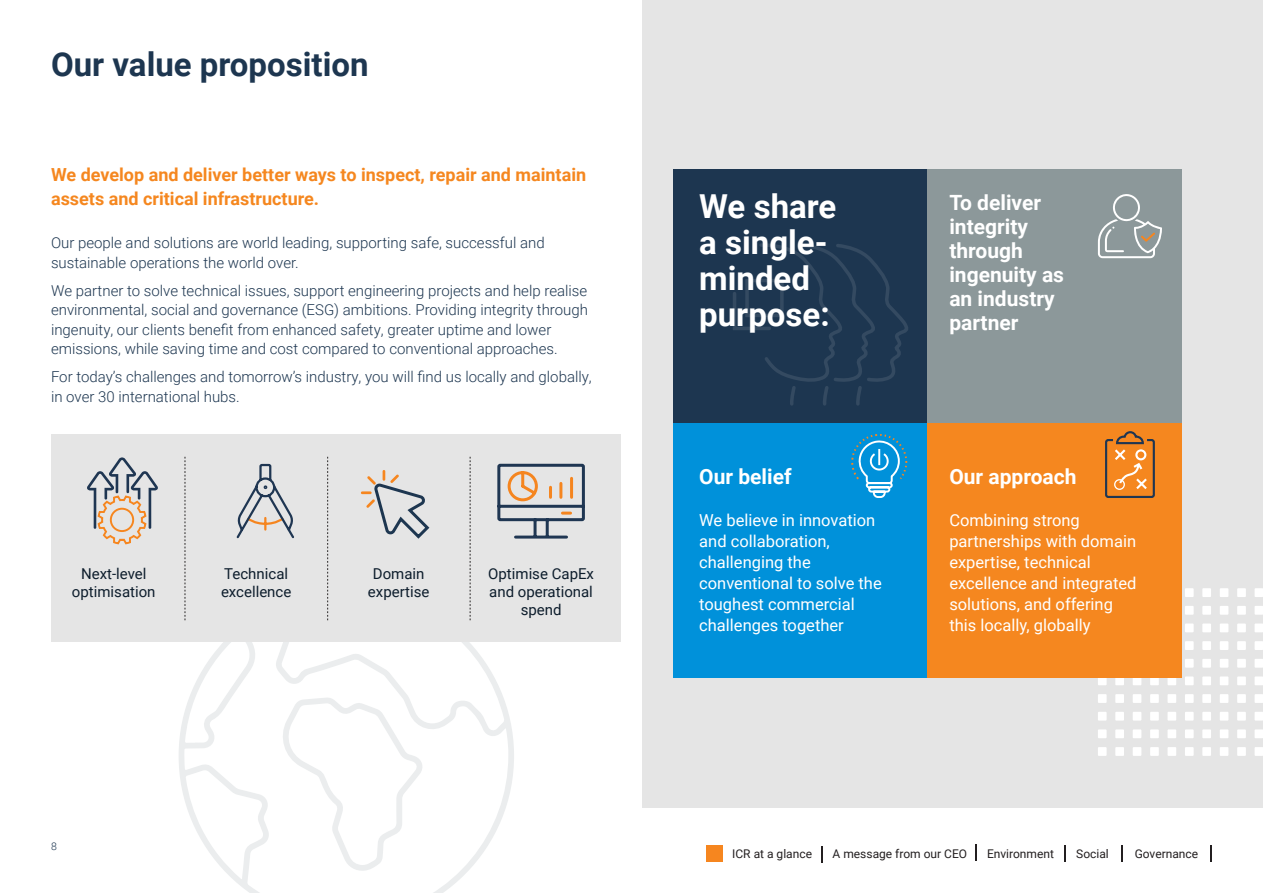
<style>
.page{position:relative;width:1263px;height:893px;background:#fff}
.page>*{position:absolute;margin:0;border:0;box-sizing:border-box;transform-origin:0 0}
.t1{font:700 33px/36px "Roboto";color:#fff}
.t2{font:700 33px "Roboto";color:#1d3650}
.t3{font:700 21px/24px "Roboto";color:#fff}
.t4{font:700 18px/24px "Roboto";color:#f5871f}
.t5{font:16.5px/21px "Roboto";color:#fff}
.Body_copy{font:300 15px/19.5px "Roboto";color:#1d3650}
.t6{font:15px "Roboto";color:#0d1d2c}
.t7{font:12px "Roboto";color:#231f20}
.t8{font:300 10.5px "Roboto";color:#1d3650}
</style>
<div class="page">
<svg style="left:821px;top:846px;width:2px;height:17px"></svg>
<svg style="left:1210px;top:845px;width:2px;height:16px"></svg>
<div style="left:706px;top:846px;width:16px;height:16px;background:#f6861f"></div>
<svg style="left:975px;top:844px;width:2px;height:17px"></svg>
<svg style="left:1064px;top:845px;width:1px;height:16px"></svg>
<svg style="left:1121px;top:845px;width:1px;height:16px"></svg>
<div style="left:642px;top:0;width:621px;height:808px;background:#e5e5e5"></div>
<svg style="left:179px;top:642px;width:335px;height:251px"></svg>
<svg style="left:278px;top:697px;width:147px;height:174px"></svg>
<div style="left:1185px;top:588px;width:9px;height:9px;background:#fff"></div>
<div style="left:1202px;top:588px;width:9px;height:9px;background:#fff"></div>
<div style="left:1220px;top:588px;width:8px;height:9px;background:#fff"></div>
<div style="left:1237px;top:588px;width:9px;height:9px;background:#fff"></div>
<div style="left:1254px;top:588px;width:9px;height:9px;background:#fff"></div>
<div style="left:1185px;top:606px;width:9px;height:9px;background:#fff"></div>
<div style="left:1202px;top:606px;width:9px;height:9px;background:#fff"></div>
<div style="left:1220px;top:606px;width:8px;height:9px;background:#fff"></div>
<div style="left:1237px;top:606px;width:9px;height:9px;background:#fff"></div>
<div style="left:1254px;top:606px;width:9px;height:9px;background:#fff"></div>
<div style="left:1185px;top:623px;width:9px;height:9px;background:#fff"></div>
<div style="left:1202px;top:623px;width:9px;height:9px;background:#fff"></div>
<div style="left:1220px;top:623px;width:8px;height:9px;background:#fff"></div>
<div style="left:1237px;top:623px;width:9px;height:9px;background:#fff"></div>
<div style="left:1254px;top:623px;width:9px;height:9px;background:#fff"></div>
<div style="left:1185px;top:641px;width:9px;height:9px;background:#fff"></div>
<div style="left:1202px;top:641px;width:9px;height:9px;background:#fff"></div>
<div style="left:1220px;top:641px;width:8px;height:9px;background:#fff"></div>
<div style="left:1237px;top:641px;width:9px;height:9px;background:#fff"></div>
<div style="left:1254px;top:641px;width:9px;height:9px;background:#fff"></div>
<div style="left:1185px;top:659px;width:9px;height:9px;background:#fff"></div>
<div style="left:1202px;top:659px;width:9px;height:9px;background:#fff"></div>
<div style="left:1220px;top:659px;width:8px;height:9px;background:#fff"></div>
<div style="left:1237px;top:659px;width:9px;height:9px;background:#fff"></div>
<div style="left:1254px;top:659px;width:9px;height:9px;background:#fff"></div>
<div style="left:1098px;top:676px;width:8px;height:9px;background:#fff"></div>
<div style="left:1115px;top:676px;width:9px;height:9px;background:#fff"></div>
<div style="left:1133px;top:676px;width:8px;height:9px;background:#fff"></div>
<div style="left:1150px;top:676px;width:9px;height:9px;background:#fff"></div>
<div style="left:1167px;top:676px;width:9px;height:9px;background:#fff"></div>
<div style="left:1185px;top:676px;width:9px;height:9px;background:#fff"></div>
<div style="left:1202px;top:676px;width:9px;height:9px;background:#fff"></div>
<div style="left:1220px;top:676px;width:8px;height:9px;background:#fff"></div>
<div style="left:1237px;top:676px;width:9px;height:9px;background:#fff"></div>
<div style="left:1254px;top:676px;width:9px;height:9px;background:#fff"></div>
<div style="left:1098px;top:694px;width:8px;height:9px;background:#fff"></div>
<div style="left:1115px;top:694px;width:9px;height:9px;background:#fff"></div>
<div style="left:1133px;top:694px;width:8px;height:9px;background:#fff"></div>
<div style="left:1150px;top:694px;width:9px;height:9px;background:#fff"></div>
<div style="left:1167px;top:694px;width:9px;height:9px;background:#fff"></div>
<div style="left:1185px;top:694px;width:9px;height:9px;background:#fff"></div>
<div style="left:1202px;top:694px;width:9px;height:9px;background:#fff"></div>
<div style="left:1220px;top:694px;width:8px;height:9px;background:#fff"></div>
<div style="left:1237px;top:694px;width:9px;height:9px;background:#fff"></div>
<div style="left:1254px;top:694px;width:9px;height:9px;background:#fff"></div>
<div style="left:1098px;top:712px;width:8px;height:9px;background:#fff"></div>
<div style="left:1115px;top:712px;width:9px;height:9px;background:#fff"></div>
<div style="left:1133px;top:712px;width:8px;height:9px;background:#fff"></div>
<div style="left:1150px;top:712px;width:9px;height:9px;background:#fff"></div>
<div style="left:1167px;top:712px;width:9px;height:9px;background:#fff"></div>
<div style="left:1185px;top:712px;width:9px;height:9px;background:#fff"></div>
<div style="left:1202px;top:712px;width:9px;height:9px;background:#fff"></div>
<div style="left:1220px;top:712px;width:8px;height:9px;background:#fff"></div>
<div style="left:1237px;top:712px;width:9px;height:9px;background:#fff"></div>
<div style="left:1254px;top:712px;width:9px;height:9px;background:#fff"></div>
<div style="left:1098px;top:729px;width:8px;height:9px;background:#fff"></div>
<div style="left:1115px;top:729px;width:9px;height:9px;background:#fff"></div>
<div style="left:1133px;top:729px;width:8px;height:9px;background:#fff"></div>
<div style="left:1150px;top:729px;width:9px;height:9px;background:#fff"></div>
<div style="left:1167px;top:729px;width:9px;height:9px;background:#fff"></div>
<div style="left:1185px;top:729px;width:9px;height:9px;background:#fff"></div>
<div style="left:1202px;top:729px;width:9px;height:9px;background:#fff"></div>
<div style="left:1220px;top:729px;width:8px;height:9px;background:#fff"></div>
<div style="left:1237px;top:729px;width:9px;height:9px;background:#fff"></div>
<div style="left:1254px;top:729px;width:9px;height:9px;background:#fff"></div>
<div style="left:1098px;top:747px;width:8px;height:9px;background:#fff"></div>
<div style="left:1115px;top:747px;width:9px;height:9px;background:#fff"></div>
<div style="left:1133px;top:747px;width:8px;height:9px;background:#fff"></div>
<div style="left:1150px;top:747px;width:9px;height:9px;background:#fff"></div>
<div style="left:1167px;top:747px;width:9px;height:9px;background:#fff"></div>
<div style="left:1185px;top:747px;width:9px;height:9px;background:#fff"></div>
<div style="left:1202px;top:747px;width:9px;height:9px;background:#fff"></div>
<div style="left:1220px;top:747px;width:8px;height:9px;background:#fff"></div>
<div style="left:1237px;top:747px;width:9px;height:9px;background:#fff"></div>
<div style="left:1254px;top:747px;width:9px;height:9px;background:#fff"></div>
<div style="left:673px;top:169px;width:254px;height:254px;background:#1d3650"></div>
<div style="left:673px;top:423px;width:254px;height:254px;background:#0091da"></div>
<div style="left:927px;top:169px;width:254px;height:254px;background:#8c989a"></div>
<div style="left:927px;top:423px;width:254px;height:254px;background:#f5871f"></div>
<svg style="left:1105px;top:431px;width:50px;height:67px"></svg>
<svg style="left:851px;top:434px;width:57px;height:64px"></svg>
<svg style="left:733px;top:243px;width:175px;height:163px"></svg>
<div style="left:51px;top:435px;width:570px;height:207px;background:#e5e5e5"></div>
<svg style="left:185px;top:457px;width:1px;height:163px"></svg>
<svg style="left:327px;top:457px;width:1px;height:163px"></svg>
<svg style="left:470px;top:457px;width:1px;height:163px"></svg>
<svg style="left:497px;top:463px;width:88px;height:76px"></svg>
<svg style="left:87px;top:457px;width:71px;height:88px"></svg>
<svg style="left:361px;top:470px;width:69px;height:69px"></svg>
<svg style="left:236px;top:463px;width:58px;height:76px"></svg>
<svg style="left:1098px;top:194px;width:64px;height:64px"></svg>
<p class="t2" style="left:51px;top:41px;width:319px">Our value proposition</p>
<p class="t4" style="left:51px;top:161px;width:537px">We develop and deliver better ways to inspect, repair and maintain assets and critical infrastructure.</p>
<p class="Body_copy" style="left:51px;top:232px;width:495px">Our people and solutions are world leading, supporting safe, successful and sustainable operations the world over.</p>
<p class="Body_copy" style="left:51px;top:280px;width:538px">We partner to solve technical issues, support engineering projects and help realise environmental, social and governance (ESG) ambitions. Providing integrity through ingenuity, our clients benefit from enhanced safety, greater uptime and lower emissions, while saving time and cost compared to conventional approaches.</p>
<p class="Body_copy" style="left:51px;top:366px;width:542px">For today’s challenges and tomorrow’s industry, you will find us locally and globally, in over 30 international hubs.</p>
<p class="t6" style="left:81px;top:563px;width:67px">Next-level</p>
<p class="t6" style="left:72px;top:581px;width:85px">optimisation</p>
<p class="t6" style="left:224px;top:563px;width:65px">Technical</p>
<p class="t6" style="left:221px;top:581px;width:72px">excellence</p>
<p class="t6" style="left:373px;top:563px;width:53px">Domain</p>
<p class="t6" style="left:368px;top:581px;width:63px">expertise</p>
<p class="t6" style="left:488px;top:563px;width:107px">Optimise CapEx</p>
<p class="t6" style="left:489px;top:581px;width:105px">and operational</p>
<p class="t6" style="left:521px;top:599px;width:42px">spend</p>
<p class="t8" style="left:51px;top:839px;width:7px">8</p>
<p class="t1" style="left:699px;top:187px;width:139px">We share a single&shy;minded purpose:</p>
<p class="t3" style="left:699px;top:463px;width:94px">Our belief</p>
<p class="t5" style="left:699px;top:509px;width:184px">We believe in innovation and collaboration, challenging the conventional to solve the toughest commercial challenges together</p>
<p class="t3" style="left:949px;top:190px;width:116px">To deliver integrity through ingenuity as an industry partner</p>
<p class="t3" style="left:949px;top:463px;width:129px">Our approach</p>
<p class="t5" style="left:949px;top:509px;width:189px">Combining strong partnerships with domain expertise, technical excellence and integrated solutions, and offering this locally, globally</p>
<p class="t7" style="left:732px;top:845px;width:81px">ICR at a glance</p>
<p class="t7" style="left:833px;top:845px;width:136px">A message from our CEO</p>
<p class="t7" style="left:987px;top:845px;width:68px">Environment</p>
<p class="t7" style="left:1076px;top:845px;width:34px">Social</p>
<p class="t7" style="left:1135px;top:845px;width:65px">Governance</p>
</div>
